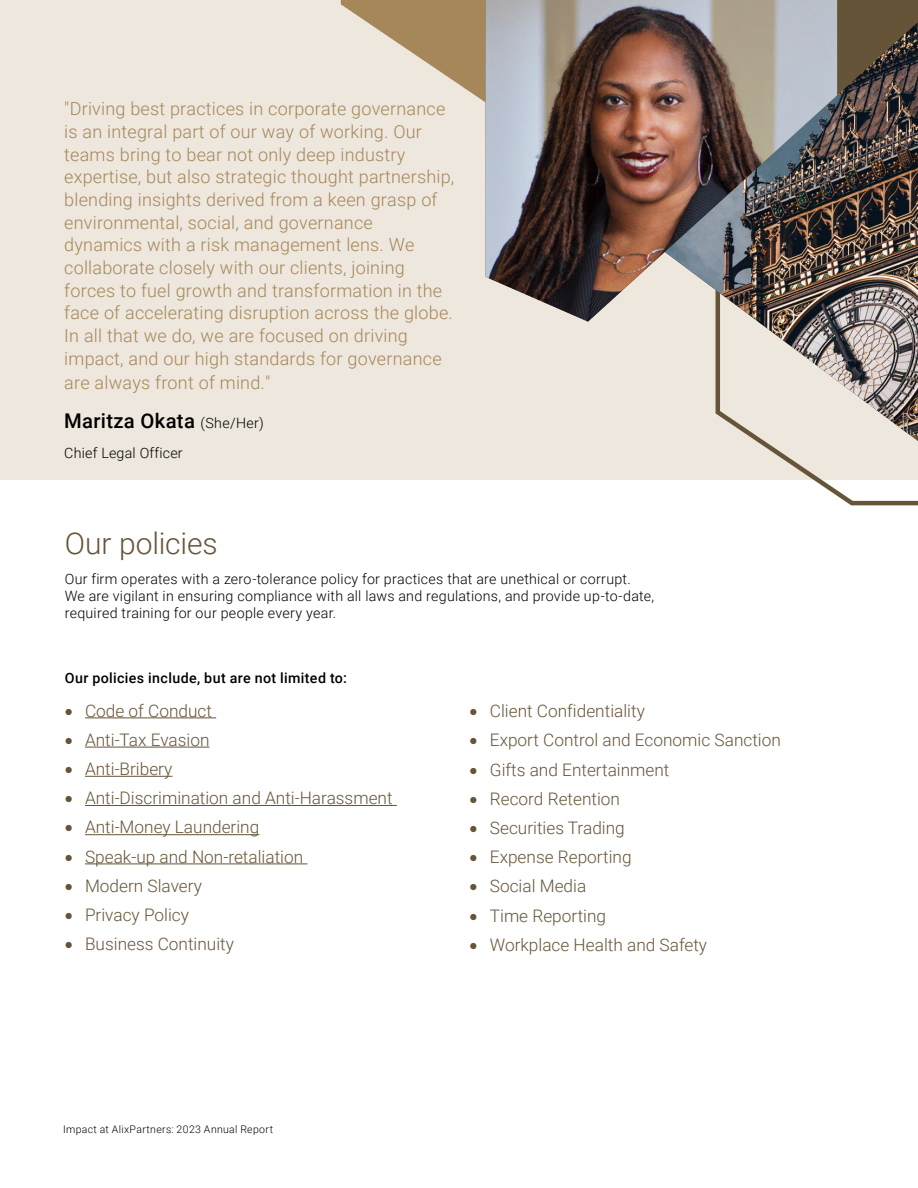
<style>
.page{position:relative;width:918px;height:1188px;background:#fff}
.page>*{position:absolute;margin:0;border:0;box-sizing:border-box;transform-origin:0 0}
.t1{font:300 30px "Roboto";letter-spacing:-.005em;color:#665438}
.Body{font:500 20.25px "Roboto";letter-spacing:.015em;color:#000}
.Body-2{font:300 18px/22.6px "Roboto";letter-spacing:.01em;color:#a68759}
.t2{font:300 17.25px "Roboto";color:#665438}
.Body-3{font:300 14.25px/17.1px "Roboto";letter-spacing:.015em;color:#000}
.Body-4{font:500 14.25px "Roboto";letter-spacing:.025em;color:#000}
.t3{font:300 10.5px "Roboto";letter-spacing:.03em;color:#000}
.s1{font-weight:300;font-size:14.25px}
</style>
<div class="page">
<div style="left:0;top:0;width:918px;height:480px;background:#ede7de"></div>
<svg style="left:756px;top:441px;width:162px;height:65px"></svg>
<svg style="left:341px;top:0;width:145px;height:116px"></svg>
<img style="left:715px;top:322px;width:203px;height:114px">
<img style="left:837px;top:0;width:81px;height:322px">
<img style="left:486px;top:0;width:351px;height:322px">
<hr style="left:85px;top:717px;width:131px;height:1px;background:#665438">
<hr style="left:85px;top:747px;width:125px;height:1px;background:#665438">
<hr style="left:85px;top:776px;width:87px;height:1px;background:#665438">
<hr style="left:85px;top:805px;width:312px;height:1px;background:#665438">
<hr style="left:85px;top:834px;width:174px;height:1px;background:#665438">
<hr style="left:85px;top:863px;width:222px;height:1px;background:#665438">
<p class="Body-2" style="left:64px;top:97px;width:392px">"Driving best practices in corporate governance is an integral part of our way of working. Our teams bring to bear not only deep industry expertise, but also strategic thought partnership, blending insights derived from a keen grasp of environmental, social, and governance dynamics with a risk management lens. We collaborate closely with our clients, joining forces to fuel growth and transformation in the face of accelerating disruption across the globe.<br>In all that we do, we are focused on driving impact, and our high standards for governance</p>
<p class="Body-2" style="left:64px;top:371px;width:208px">are always front of mind."</p>
<p class="Body" style="left:64px;top:406px;width:201px">Maritza Okata <span class="s1">(She/Her)</span></p>
<p class="Body-3" style="left:64px;top:443px;width:120px">Chief Legal Officer</p>
<p class="t1" style="left:65px;top:522px;width:154px">Our policies</p>
<p class="Body-3" style="left:65px;top:570px;width:591px">Our firm operates with a zero-tolerance policy for practices that are unethical or corrupt.<br>We are vigilant in ensuring compliance with all laws and regulations, and provide up-to-date, required training for our people every year.</p>
<p class="Body-4" style="left:65px;top:668px;width:284px">Our policies include, but are not limited to:</p>
<p class="t2" style="left:65px;top:698px;width:149px">• Code of Conduct</p>
<p class="t2" style="left:65px;top:728px;width:146px">• Anti-Tax Evasion</p>
<p class="t2" style="left:65px;top:757px;width:109px">• Anti-Bribery</p>
<p class="t2" style="left:65px;top:786px;width:329px">• Anti-Discrimination and Anti-Harassment</p>
<p class="t2" style="left:65px;top:815px;width:196px">• Anti-Money Laundering</p>
<p class="t2" style="left:65px;top:844px;width:240px">• Speak-up and Non-retaliation</p>
<p class="t2" style="left:65px;top:874px;width:139px">• Modern Slavery</p>
<p class="t2" style="left:65px;top:903px;width:126px">• Privacy Policy</p>
<p class="t2" style="left:65px;top:932px;width:171px">• Business Continuity</p>
<p class="t3" style="left:63px;top:1122px;width:212px">Impact at AlixPartners: 2023 Annual Report</p>
<p class="t2" style="left:470px;top:699px;width:177px">• Client Confidentiality</p>
<p class="t2" style="left:470px;top:728px;width:313px">• Export Control and Economic Sanction</p>
<p class="t2" style="left:470px;top:757px;width:201px">• Gifts and Entertainment</p>
<p class="t2" style="left:470px;top:787px;width:152px">• Record Retention</p>
<p class="t2" style="left:470px;top:816px;width:157px">• Securities Trading</p>
<p class="t2" style="left:470px;top:845px;width:163px">• Expense Reporting</p>
<p class="t2" style="left:470px;top:874px;width:118px">• Social Media</p>
<p class="t2" style="left:470px;top:903px;width:138px">• Time Reporting</p>
<p class="t2" style="left:470px;top:933px;width:239px">• Workplace Health and Safety</p>
</div>
